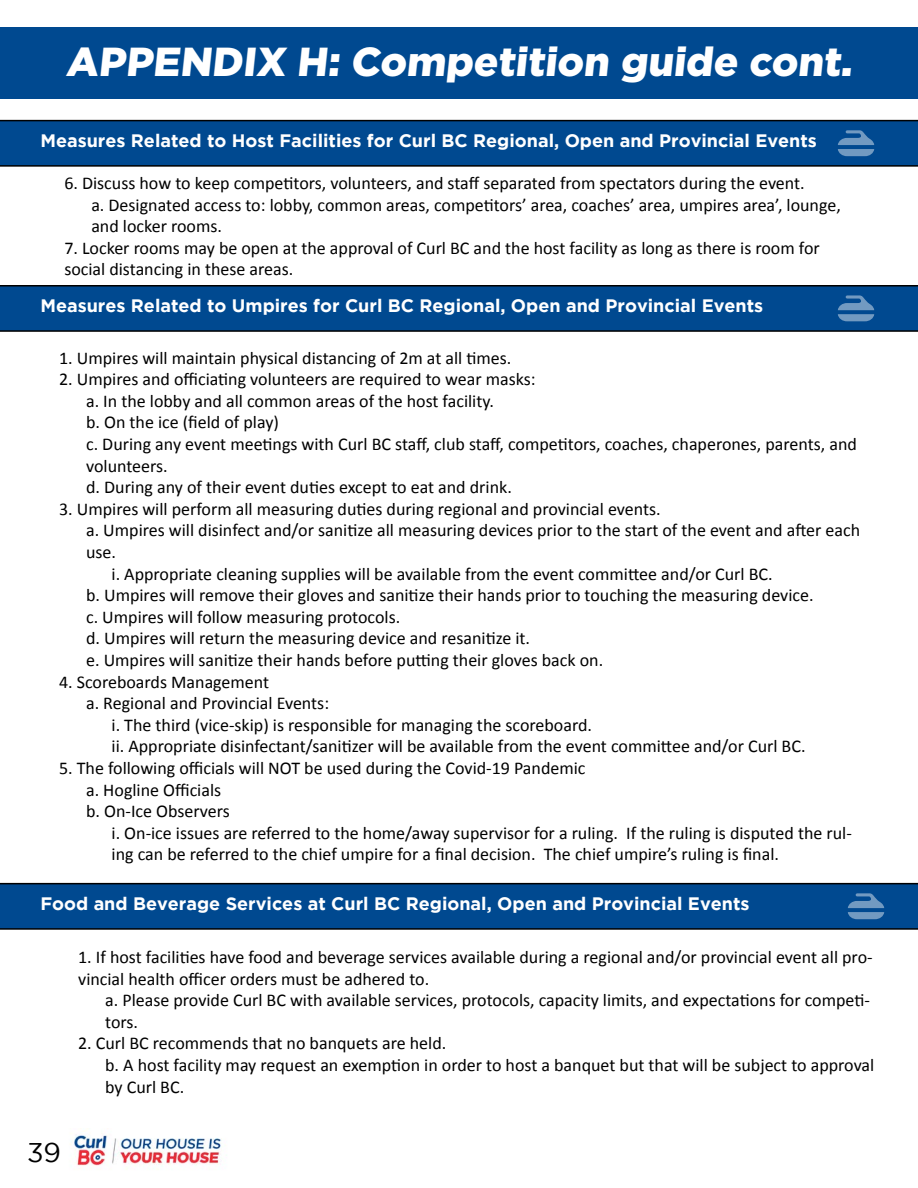
<style>
.page{position:relative;width:918px;height:1188px;background:#fff}
.page>*{position:absolute;margin:0;border:0;box-sizing:border-box;transform-origin:0 0}
.t1{font:900 40.5px "Gotham";color:#fff}
.t2{font:27px "Gotham";color:#000}
.t3{font:18px/21.6px "Calibri";color:#000}
.t4{font:700 18px "Gotham";color:#fff}
</style>
<div class="page">
<img style="left:70px;top:1134px;width:152px;height:35px">
<div style="left:0;top:27px;width:918px;height:71px;background:#004990"></div>
<svg style="left:0;top:120px;width:918px;height:47px;background:#034688"></svg>
<svg style="left:0;top:285px;width:918px;height:47px;background:#024687"></svg>
<svg style="left:0;top:883px;width:918px;height:47px;background:#034688"></svg>
<h1 class="t1" style="left:66px;top:39px;width:792px">APPENDIX H: Competition guide cont.</h1>
<p class="t4" style="left:40px;top:130px;width:778px">Measures Related to Host Facilities for Curl BC Regional, Open and Provincial Events</p>
<p class="t3" style="left:91px;top:172px;width:751px;text-indent:-27px">6. Discuss how to keep competitors, volunteers, and staff separated from spectators during the event.<br>a. Designated access to: lobby, common areas, competitors’ area, coaches’ area, umpires area’, lounge, and locker rooms.</p>
<p class="t3" style="left:64px;top:237px;width:757px">7. Locker rooms may be open at the approval of Curl BC and the host facility as long as there is room for social distancing in these areas.</p>
<p class="t4" style="left:40px;top:295px;width:724px">Measures Related to Umpires for Curl BC Regional, Open and Provincial Events</p>
<p class="t3" style="left:59px;top:346px;width:454px">1. Umpires will maintain physical distancing of 2m at all times.</p>
<p class="t3" style="left:86px;top:368px;width:772px;text-indent:-27px">2. Umpires and officiating volunteers are required to wear masks:<br>a. In the lobby and all common areas of the host facility.<br>b. On the ice (field of play)<br>c. During any event meetings with Curl BC staff, club staff, competitors, coaches, chaperones, parents, and volunteers.<br>d. During any of their event duties except to eat and drink.</p>
<p class="t3" style="left:59px;top:498px;width:603px">3. Umpires will perform all measuring duties during regional and provincial events.</p>
<p class="t3" style="left:86px;top:519px;width:776px">a. Umpires will disinfect and/or sanitize all measuring devices prior to the start of the event and after each</p>
<p class="t3" style="left:86px;top:541px;width:31px">use.</p>
<p class="t3" style="left:112px;top:562px;width:663px">i. Appropriate cleaning supplies will be available from the event committee and/or Curl BC.</p>
<p class="t3" style="left:86px;top:584px;width:729px">b. Umpires will remove their gloves and sanitize their hands prior to touching the measuring device.</p>
<p class="t3" style="left:86px;top:606px;width:316px">c. Umpires will follow measuring protocols.</p>
<p class="t3" style="left:86px;top:627px;width:446px">d. Umpires will return the measuring device and resanitize it.</p>
<p class="t3" style="left:86px;top:649px;width:519px">e. Umpires will sanitize their hands before putting their gloves back on.</p>
<p class="t3" style="left:59px;top:670px;width:212px">4. Scoreboards Management</p>
<p class="t3" style="left:86px;top:692px;width:245px">a. Regional and Provincial Events:</p>
<p class="t3" style="left:112px;top:714px;width:482px">i. The third (vice-skip) is responsible for managing the scoreboard.</p>
<p class="t3" style="left:112px;top:735px;width:695px">ii. Appropriate disinfectant/sanitizer will be available from the event committee and/or Curl BC.</p>
<p class="t3" style="left:86px;top:757px;width:501px;text-indent:-27px">5. The following officials will NOT be used during the Covid-19 Pandemic a. Hogline Officials<br>b. On-Ice Observers</p>
<p class="t3" style="left:112px;top:822px;width:742px">i. On-ice issues are referred to the home/away supervisor for a ruling. If the ruling is disputed the rul&shy;ing can be referred to the chief umpire for a final decision. The chief umpire’s ruling is final.</p>
<p class="t4" style="left:40px;top:893px;width:711px">Food and Beverage Services at Curl BC Regional, Open and Provincial Events</p>
<p class="t3" style="left:78px;top:946px;width:796px">1. If host facilities have food and beverage services available during a regional and/or provincial event all pro&shy;vincial health officer orders must be adhered to.</p>
<p class="t3" style="left:105px;top:989px;width:766px">a. Please provide Curl BC with available services, protocols, capacity limits, and expectations for competi&shy;tors.</p>
<p class="t3" style="left:105px;top:1032px;width:771px;text-indent:-27px">2. Curl BC recommends that no banquets are held.<br>b. A host facility may request an exemption in order to host a banquet but that will be subject to approval by Curl BC.</p>
<h2 class="t2" style="left:27px;top:1137px;width:35px">39</h2>
</div>
